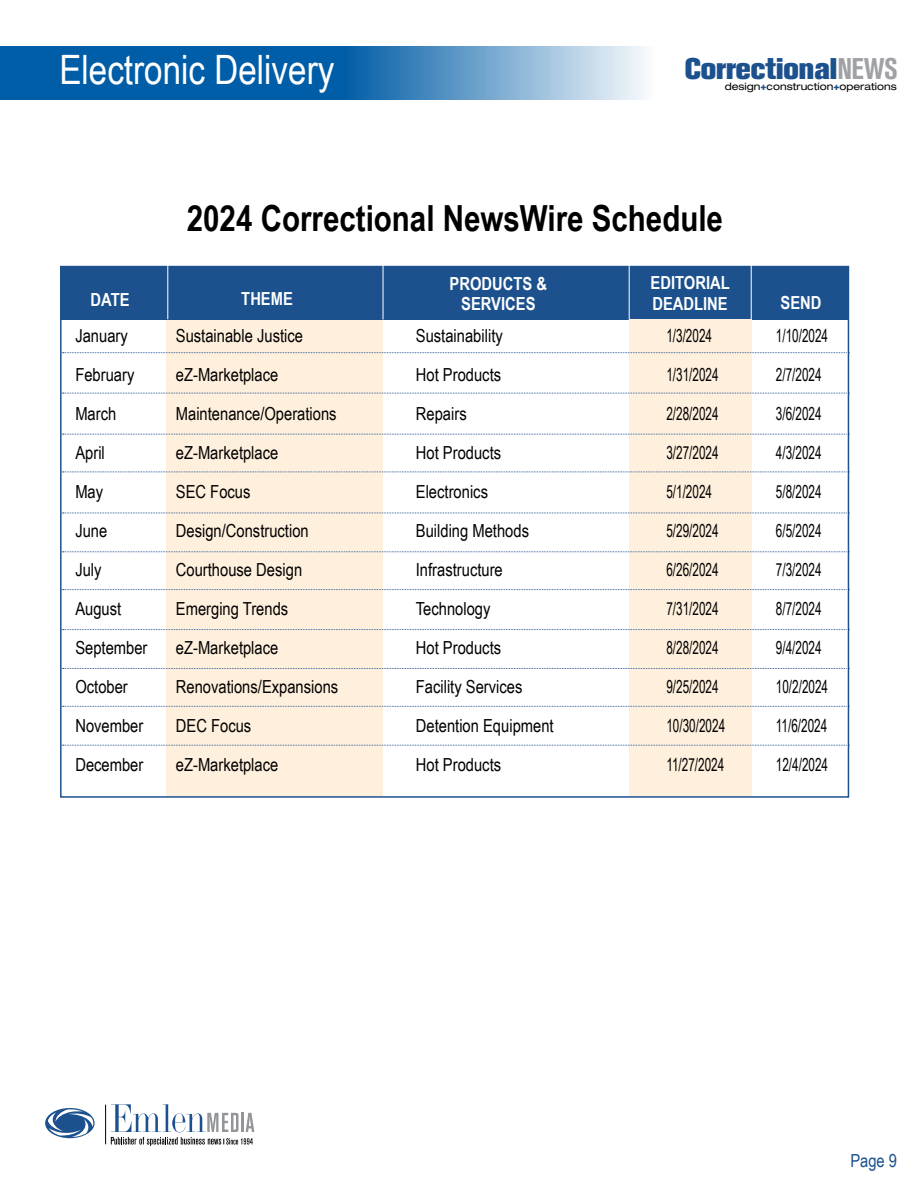
<style>
.page{position:relative;width:918px;height:1188px;background:#fff}
.page>*{position:absolute;margin:0;border:0;box-sizing:border-box;transform-origin:0 0}
.t1{font:40.5px "Arial Narrow";color:#fff}
.t2{font:700 36px "Arial Narrow";color:#000}
.t3{font:800 29.7px "Akzidenz Grotesk BE";color:#1c518e}
.t4{font:18px "Arial Narrow";color:#000}
.t5{font:18px "Arial Narrow";color:#000;scale:.8 1}
.t6{font:700 18px/19.5px "Arial Narrow";color:#fff;text-align:center}
.t7{font:18px "Arial Narrow";color:#1c518e}
.t8{font:expanded 10.2px "Helvetica Neue";color:#000}
.s1{font-weight:700;font-stretch:condensed;color:#9fa1a4}
.s2{font-weight:900;color:#1c518e}
</style>
<div class="page">
<svg style="left:0;top:46px;width:644px;height:54px;background:#3880ba"></svg>
<div style="left:167px;top:314px;width:216px;height:483px;background:#fff0dd"></div>
<div style="left:60px;top:266px;width:788px;height:54px;background:#1c518e"></div>
<div style="left:629px;top:319px;width:122px;height:477px;background:#fff0dd"></div>
<svg style="left:62px;top:352px;width:787px;height:1px"></svg>
<svg style="left:62px;top:393px;width:787px;height:1px"></svg>
<svg style="left:62px;top:434px;width:787px;height:1px"></svg>
<svg style="left:62px;top:472px;width:787px;height:1px"></svg>
<svg style="left:62px;top:513px;width:787px;height:1px"></svg>
<svg style="left:62px;top:551px;width:787px;height:1px"></svg>
<svg style="left:62px;top:589px;width:787px;height:1px"></svg>
<svg style="left:62px;top:629px;width:787px;height:1px"></svg>
<svg style="left:62px;top:668px;width:787px;height:1px"></svg>
<svg style="left:62px;top:706px;width:787px;height:1px"></svg>
<svg style="left:62px;top:745px;width:787px;height:1px"></svg>
<hr style="left:167px;top:262px;width:1px;height:57px;background:#fff">
<hr style="left:383px;top:262px;width:1px;height:58px;background:#fff">
<hr style="left:629px;top:262px;width:1px;height:58px;background:#fff">
<hr style="left:751px;top:262px;width:1px;height:58px;background:#fff">
<svg style="left:45px;top:1108px;width:50px;height:30px"></svg>
<svg style="left:48px;top:1109px;width:46px;height:28px"></svg>
<hr style="left:105px;top:1105px;width:1px;height:39px;background:#000">
<svg style="left:111px;top:1104px;width:143px;height:42px"></svg>
<h1 class="t1" style="left:59px;top:40px;width:276px">Electronic Delivery</h1>
<h3 class="t3" style="left:685px;top:52px;width:215px">Correctional<span class="s1">NEWS</span></h3>
<p class="t8" style="left:725px;top:80px;width:174px">design<span class="s2">+</span>construction<span class="s2">+</span>operations</p>
<h2 class="t2" style="left:187px;top:191px;width:538px">2024 Correctional NewsWire Schedule</h2>
<p class="t6" style="left:91px;top:289px;width:41px">DATE</p>
<p class="t6" style="left:241px;top:288px;width:53px">THEME</p>
<p class="t6" style="left:450px;top:273px;width:99px">PRODUCTS &amp;<br>SERVICES</p>
<p class="t6" style="left:651px;top:271px;width:81px;line-height:21px;text-align:left">EDITORIAL<br>DEADLINE</p>
<p class="t6" style="left:781px;top:292px;width:43px">SEND</p>
<p class="t4" style="left:75px;top:323px;width:54px">January</p>
<p class="t4" style="left:176px;top:323px;width:129px">Sustainable Justice</p>
<p class="t4" style="left:416px;top:323px;width:88px">Sustainability</p>
<p class="t5" style="left:666px;top:323px;width:59px">1/3/2024</p>
<p class="t5" style="left:776px;top:323px;width:67px">1/10/2024</p>
<p class="t4" style="left:75px;top:362px;width:61px">February</p>
<p class="t4" style="left:176px;top:362px;width:104px">eZ-Marketplace</p>
<p class="t4" style="left:416px;top:362px;width:87px">Hot Products</p>
<p class="t5" style="left:666px;top:362px;width:67px">1/31/2024</p>
<p class="t5" style="left:776px;top:362px;width:59px">2/7/2024</p>
<p class="t4" style="left:75px;top:401px;width:43px">March</p>
<p class="t4" style="left:176px;top:401px;width:162px">Maintenance/Operations</p>
<p class="t4" style="left:416px;top:401px;width:52px">Repairs</p>
<p class="t5" style="left:666px;top:401px;width:67px">2/28/2024</p>
<p class="t5" style="left:776px;top:401px;width:59px">3/6/2024</p>
<p class="t4" style="left:75px;top:440px;width:31px">April</p>
<p class="t4" style="left:176px;top:440px;width:104px">eZ-Marketplace</p>
<p class="t4" style="left:416px;top:440px;width:87px">Hot Products</p>
<p class="t5" style="left:666px;top:440px;width:67px">3/27/2024</p>
<p class="t5" style="left:776px;top:440px;width:59px">4/3/2024</p>
<p class="t4" style="left:75px;top:479px;width:29px">May</p>
<p class="t4" style="left:176px;top:479px;width:76px">SEC Focus</p>
<p class="t4" style="left:416px;top:479px;width:74px">Electronics</p>
<p class="t5" style="left:666px;top:479px;width:59px">5/1/2024</p>
<p class="t5" style="left:776px;top:479px;width:59px">5/8/2024</p>
<p class="t4" style="left:75px;top:518px;width:34px">June</p>
<p class="t4" style="left:176px;top:518px;width:134px">Design/Construction</p>
<p class="t4" style="left:416px;top:518px;width:115px">Building Methods</p>
<p class="t5" style="left:666px;top:518px;width:67px">5/29/2024</p>
<p class="t5" style="left:776px;top:518px;width:59px">6/5/2024</p>
<p class="t4" style="left:75px;top:557px;width:28px">July</p>
<p class="t4" style="left:176px;top:557px;width:128px">Courthouse Design</p>
<p class="t4" style="left:416px;top:557px;width:88px">Infrastructure</p>
<p class="t5" style="left:666px;top:557px;width:67px">6/26/2024</p>
<p class="t5" style="left:776px;top:557px;width:59px">7/3/2024</p>
<p class="t4" style="left:75px;top:596px;width:47px">August</p>
<p class="t4" style="left:176px;top:596px;width:114px">Emerging Trends</p>
<p class="t4" style="left:416px;top:596px;width:76px">Technology</p>
<p class="t5" style="left:666px;top:596px;width:67px">7/31/2024</p>
<p class="t5" style="left:776px;top:596px;width:59px">8/7/2024</p>
<p class="t4" style="left:75px;top:635px;width:74px">September</p>
<p class="t4" style="left:176px;top:635px;width:104px">eZ-Marketplace</p>
<p class="t4" style="left:416px;top:635px;width:87px">Hot Products</p>
<p class="t5" style="left:666px;top:635px;width:67px">8/28/2024</p>
<p class="t5" style="left:776px;top:635px;width:59px">9/4/2024</p>
<p class="t4" style="left:75px;top:674px;width:54px">October</p>
<p class="t4" style="left:176px;top:674px;width:164px">Renovations/Expansions</p>
<p class="t4" style="left:416px;top:674px;width:108px">Facility Services</p>
<p class="t5" style="left:666px;top:674px;width:67px">9/25/2024</p>
<p class="t5" style="left:776px;top:674px;width:67px">10/2/2024</p>
<p class="t4" style="left:75px;top:713px;width:70px">November</p>
<p class="t4" style="left:176px;top:713px;width:77px">DEC Focus</p>
<p class="t4" style="left:416px;top:713px;width:139px">Detention Equipment</p>
<p class="t5" style="left:666px;top:713px;width:75px">10/30/2024</p>
<p class="t5" style="left:776px;top:713px;width:66px">11/6/2024</p>
<p class="t4" style="left:75px;top:752px;width:70px">December</p>
<p class="t4" style="left:176px;top:752px;width:104px">eZ-Marketplace</p>
<p class="t4" style="left:416px;top:752px;width:87px">Hot Products</p>
<p class="t5" style="left:666px;top:752px;width:74px">11/27/2024</p>
<p class="t5" style="left:776px;top:752px;width:67px">12/4/2024</p>
<p class="t7" style="left:850px;top:1147px;width:48px">Page 9</p>
</div>
